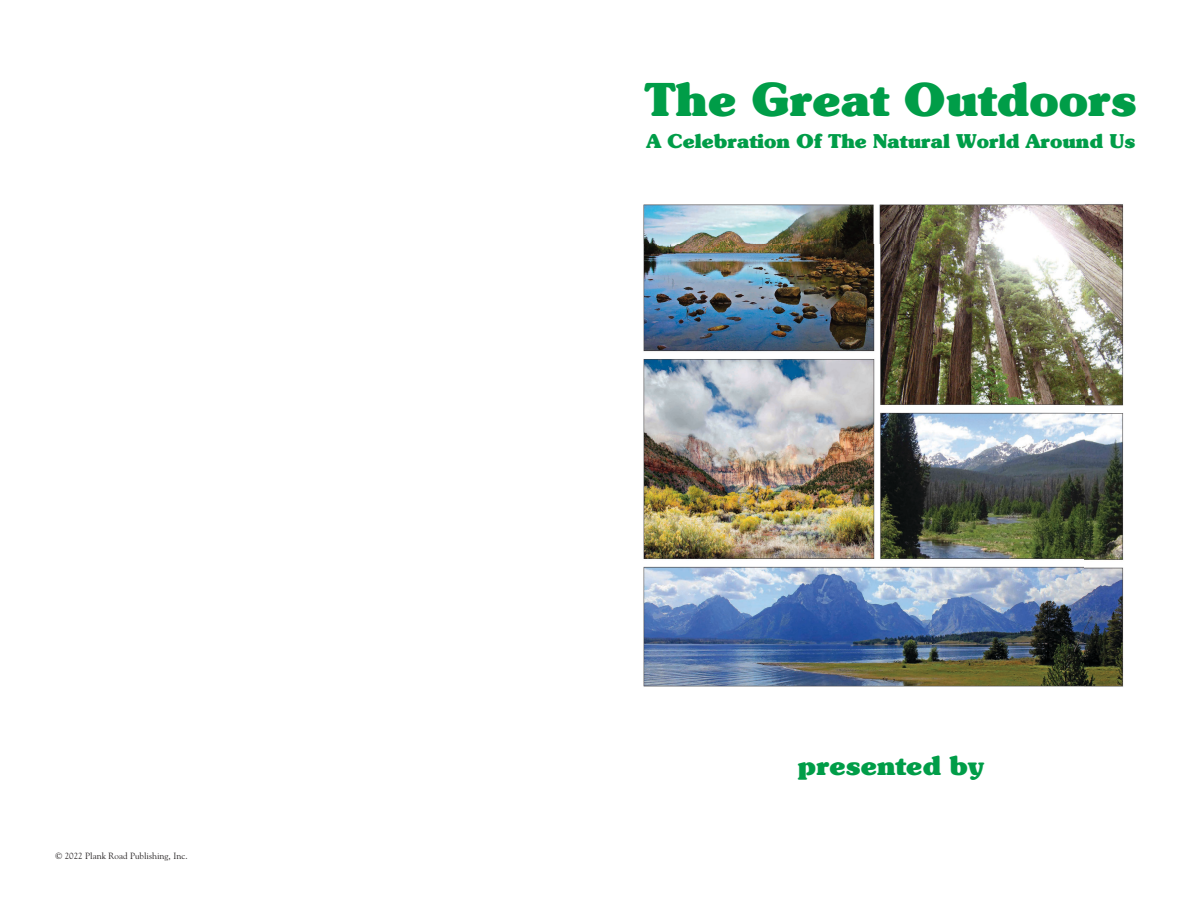
<style>
.page{position:relative;width:1188px;height:918px;background:#fff}
.page>*{position:absolute;margin:0;border:0;box-sizing:border-box;transform-origin:0 0}
.t1{font:47.25px "Subway";color:#009d48}
.t2{font:27px "Subway";color:#009d48}
.t3{font:19.8px "Subway";color:#009d48}
.t4{font:9px "Goudy";color:#231f20}
</style>
<div class="page">
<img style="left:643px;top:204px;width:481px;height:483px">
<p class="t4" style="left:56px;top:850px;width:134px">© 2022 Plank Road Publishing, Inc.</p>
<h1 class="t1" style="left:644px;top:71px;width:495px">The Great Outdoors</h1>
<p class="t3" style="left:646px;top:129px;width:491px">A Celebration Of The Natural World Around Us</p>
<h2 class="t2" style="left:798px;top:749px;width:188px">presented by</h2>
</div>
